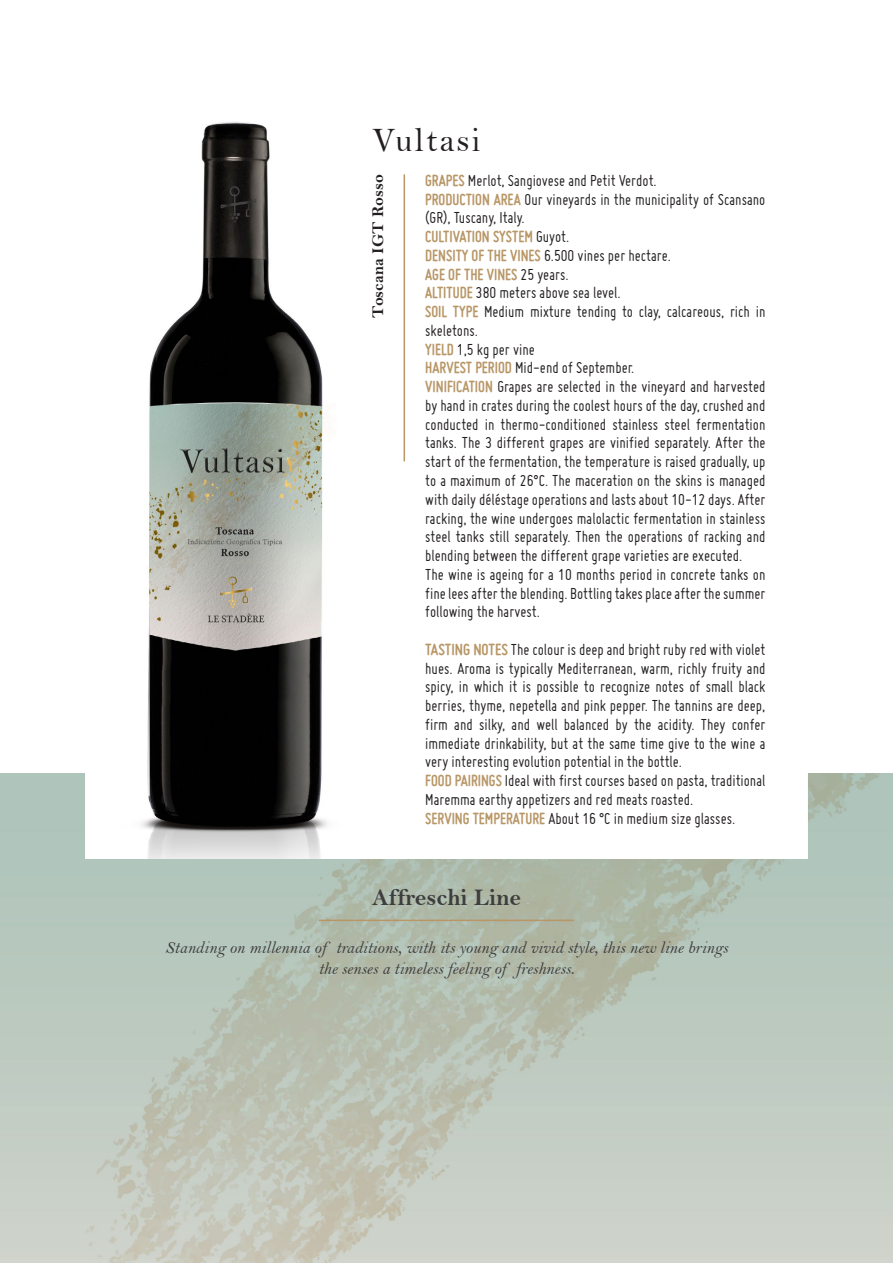
<style>
.page{position:relative;width:893px;height:1263px;background:#fff}
.page>*{position:absolute;margin:0;border:0;box-sizing:border-box;transform-origin:0 0}
.t1{font:34.5px "Bell";letter-spacing:.05em;color:#231f20}
.t2{font:24px "Bell MT Bold";color:#3e3e3f}
.t3{font:17.25px/18.8px "Miso";color:#231f20;scale:.95 1}
.t4{font:17.25px "Bell MT Italic";color:#3e3e3f}
.t5{font:700 17.25px "Miso";color:#b89666;scale:.95 1}
.t6{font:16.5px "Bell MT Bold";color:#231f20}
.s1{font-weight:700;color:#b89666}
.s2{font-weight:400;color:#231f20}
</style>
<div class="page">
<img style="left:0;top:774px;width:893px;height:489px">
<svg style="left:85px;top:174px;width:723px;height:685px"></svg>
<img style="left:121px;top:121px;width:225px;height:738px">
<hr style="left:319px;top:919px;width:255px;height:2px;background:#b89666">
<hr style="left:404px;top:174px;width:1px;height:287px;background:#b89666">
<p class="t1" style="left:372px;top:120px;width:110px">Vultasi</p>
<p class="t3" style="left:425px;top:171px;width:245px"><span class="s1">GRAPES</span> Merlot, Sangiovese and Petit Verdot.</p>
<p class="t3" style="left:425px;top:190px;width:360px"><span class="s1">PRODUCTION AREA</span> Our vineyards in the municipality of Scansano (GR), Tuscany, Italy.</p>
<p class="t5" style="left:425px;top:227px;width:153px">CULTIVATION SYSTEM <span class="s2">Guyot.</span></p>
<p class="t3" style="left:425px;top:246px;width:260px"><span class="s1">DENSITY OF THE VINES</span> 6.500 vines per hectare.</p>
<p class="t5" style="left:425px;top:264px;width:152px">AGE OF THE VINES <span class="s2">25 years.</span></p>
<p class="t3" style="left:425px;top:283px;width:207px"><span class="s1">ALTITUDE</span> 380 meters above sea level.</p>
<p class="t3" style="left:425px;top:302px;width:360px"><span class="s1">SOIL TYPE</span> Medium mixture tending to clay, calcareous, rich in skeletons.</p>
<p class="t3" style="left:425px;top:340px;width:117px"><span class="s1">YIELD</span> 1,5 kg per vine</p>
<p class="t3" style="left:425px;top:358px;width:222px"><span class="s1">HARVEST PERIOD</span> Mid-end of September.</p>
<p class="t3" style="left:425px;top:377px;width:360px;text-align:justify"><span class="s1">VINIFICATION</span> Grapes are selected in the vineyard and harvested by hand in crates during the coolest hours of the day, crushed and conducted in thermo-conditioned stainless steel fermentation tanks. The 3 different grapes are vinified separately. After the start of the fermentation, the temperature is raised gradually, up to a maximum of 26°C. The maceration on the skins is managed with daily déléstage operations and lasts about 10-12 days. After racking, the wine undergoes malolactic fermentation in stainless steel tanks still separately. Then the operations of racking and blending between the different grape varieties are executed.</p>
<p class="t3" style="left:425px;top:565px;width:360px;text-align:justify">The wine is ageing for a 10 months period in concrete tanks on fine lees after the blending. Bottling takes place after the summer following the harvest.</p>
<p class="t3" style="left:425px;top:640px;width:360px;text-align:justify"><span class="s1">TASTING NOTES</span> The colour is deep and bright ruby red with violet hues. Aroma is typically Mediterranean, warm, richly fruity and spicy, in which it is possible to recognize notes of small black berries, thyme, nepetella and pink pepper. The tannins are deep, firm and silky, and well balanced by the acidity. They confer immediate drinkability, but at the same time give to the wine a very interesting evolution potential in the bottle.</p>
<p class="t3" style="left:425px;top:771px;width:360px"><span class="s1">FOOD PAIRINGS</span> Ideal with first courses based on pasta, traditional<br>Maremma earthy appetizers and red meats roasted.</p>
<p class="t3" style="left:425px;top:808px;width:328px"><span class="s1">SERVING TEMPERATURE</span> About 16 °C in medium size glasses.</p>
<p class="t6" style="left:368px;top:318px;width:145px;rotate:-90deg">Toscana IGT Rosso</p>
<p class="t2" style="left:372px;top:883px;width:150px">Affreschi Line</p>
<p class="t4" style="left:165px;top:938px;width:564px">Standing on millennia of traditions, with its young and vivid style, this new line brings</p>
<p class="t4" style="left:319px;top:959px;width:257px">the senses a timeless feeling of freshness.</p>
</div>
